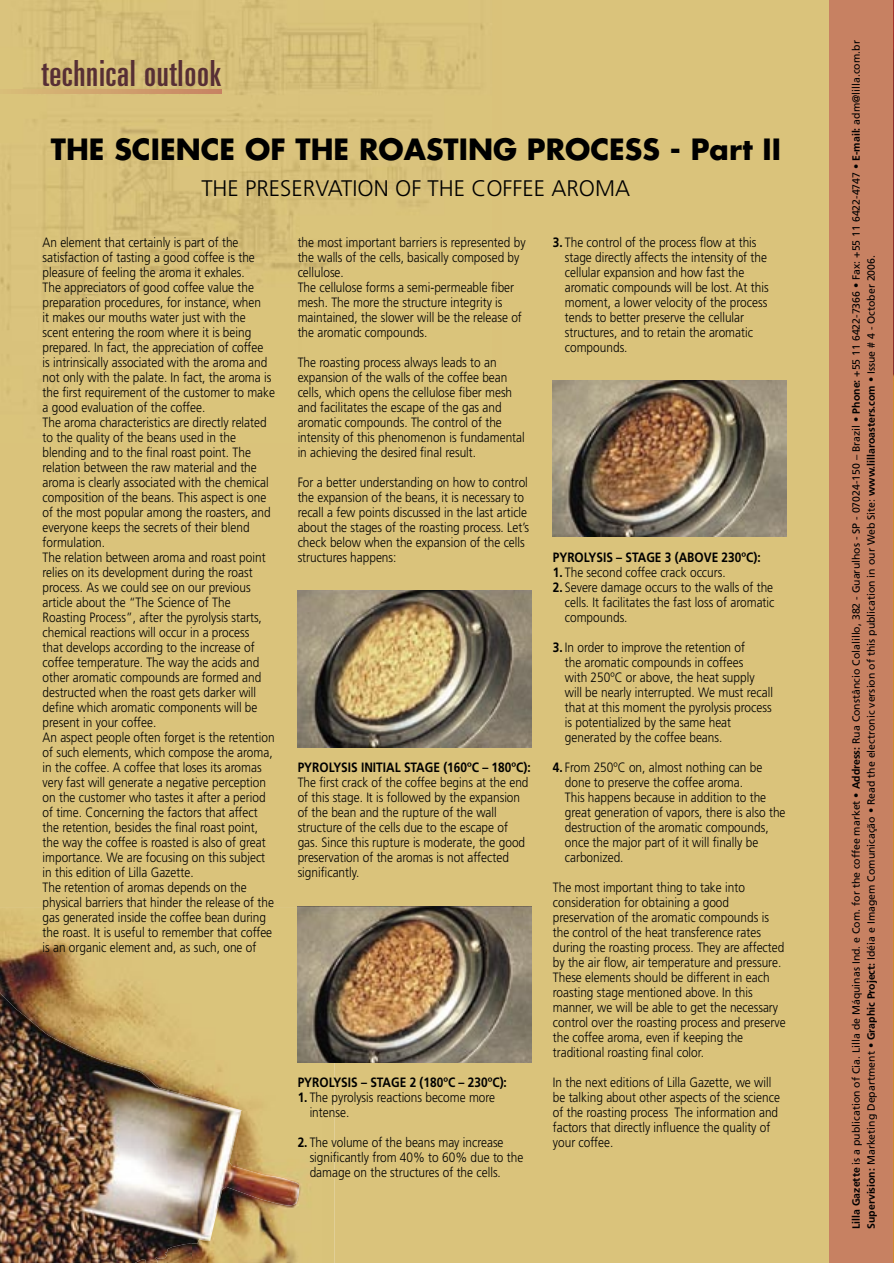
<style>
.page{position:relative;width:894px;height:1263px;background:#fff}
.page>*{position:absolute;margin:0;border:0;box-sizing:border-box;transform-origin:0 0}
.t1{font:ultra-condensed 36px "Univers";letter-spacing:.02em;color:#572f35}
.t2{font:700 28.5px "Futura";color:#000}
.t3{font:300 22.5px "Frutiger";color:#000}
.t4{font:300 13.5px/15px "Frutiger";color:#000;scale:.88 1}
.t5{font:700 13.5px "Frutiger";color:#000;scale:.88 1}
.t6{font:10.5px/15px "Frutiger";color:#000}
.s1{font-weight:700}
</style>
<div class="page">
<div style="left:0;top:0;width:829px;height:1262px;background:#dac37b"></div>
<img style="left:0;top:907px;width:298px;height:153px">
<img style="left:95px;top:1059px;width:239px;height:52px">
<img style="left:191px;top:1110px;width:143px;height:152px">
<img style="left:95px;top:1212px;width:96px;height:50px">
<img style="left:0;top:0;width:502px;height:442px">
<svg style="left:893px;top:509px;width:1px;height:753px"></svg>
<img style="left:893px;top:0;width:1px;height:509px">
<img style="left:298px;top:906px;width:233px;height:156px">
<img style="left:553px;top:380px;width:234px;height:156px">
<svg style="left:0;top:89px;width:221px;height:5px"></svg>
<div style="left:829px;top:0;width:64px;height:1262px;background:#c78162"></div>
<img style="left:298px;top:590px;width:233px;height:157px">
<h1 class="t1" style="left:41px;top:52px;width:181px">technical outlook</h1>
<h2 class="t2" style="left:51px;top:130px;width:731px">THE SCIENCE OF THE ROASTING PROCESS - Part II</h2>
<h3 class="t3" style="left:201px;top:175px;width:430px">THE PRESERVATION OF THE COFFEE AROMA</h3>
<p class="t4" style="left:43px;top:235px;width:266px">An element that certainly is part of the satisfaction of tasting a good coffee is the pleasure of feeling the aroma it exhales.<br>The appreciators of good coffee value the preparation procedures, for instance, when<br>it makes our mouths water just with the scent entering the room where it is being prepared. In fact, the appreciation of coffee<br>is intrinsically associated with the aroma and not only with the palate. In fact, the aroma is the first requirement of the customer to make a good evaluation of the coffee.<br>The aroma characteristics are directly related to the quality of the beans used in the blending and to the final roast point. The relation between the raw material and the aroma is clearly associated with the chemical composition of the beans. This aspect is one of the most popular among the roasters, and everyone keeps the secrets of their blend formulation.<br>The relation between aroma and roast point relies on its development during the roast process. As we could see on our previous article about the “The Science of The Roasting Process”, after the pyrolysis starts, chemical reactions will occur in a process<br>that develops according to the increase of coffee temperature. The way the acids and other aromatic compounds are formed and destructed when the roast gets darker will define which aromatic components will be present in your coffee.<br>An aspect people often forget is the retention of such elements, which compose the aroma, in the coffee. A coffee that loses its aromas very fast will generate a negative perception on the customer who tastes it after a period of time. Concerning the factors that affect the retention, besides the final roast point, the way the coffee is roasted is also of great importance. We are focusing on this subject in this edition of Lilla Gazette.<br>The retention of aromas depends on the physical barriers that hinder the release of the gas generated inside the coffee bean during the roast. It is useful to remember that coffee is an organic element and, as such, one of</p>
<p class="t4" style="left:298px;top:235px;width:261px">the most important barriers is represented by the walls of the cells, basically composed by cellulose.<br>The cellulose forms a semi-permeable fiber mesh. The more the structure integrity is maintained, the slower will be the release of the aromatic compounds.</p>
<p class="t4" style="left:298px;top:355px;width:260px">The roasting process always leads to an expansion of the walls of the coffee bean cells, which opens the cellulose fiber mesh and facilitates the escape of the gas and aromatic compounds. The control of the intensity of this phenomenon is fundamental in achieving the desired final result.</p>
<p class="t4" style="left:298px;top:475px;width:264px">For a better understanding on how to control the expansion of the beans, it is necessary to recall a few points discussed in the last article about the stages of the roasting process. Let’s check below when the expansion of the cells structures happens:</p>
<p class="t5" style="left:298px;top:759px;width:266px">PYROLYSIS INITIAL STAGE (160ºC – 180ºC):</p>
<p class="t4" style="left:298px;top:775px;width:264px">The first crack of the coffee begins at the end of this stage. It is followed by the expansion of the bean and the rupture of the wall structure of the cells due to the escape of gas. Since this rupture is moderate, the good preservation of the aromas is not affected significantly.</p>
<p class="t5" style="left:298px;top:1074px;width:239px">PYROLYSIS – STAGE 2 (180ºC – 230ºC):</p>
<p class="t4" style="left:310px;top:1090px;width:212px;text-indent:-12px"><span class="s1">1.</span> The pyrolysis reactions become more intense.</p>
<p class="t4" style="left:310px;top:1135px;width:244px;text-indent:-12px"><span class="s1">2.</span> The volume of the beans may increase significantly from 40% to 60% due to the damage on the structures of the cells.</p>
<p class="t4" style="left:565px;top:235px;width:233px;text-indent:-12px"><span class="s1">3.</span> The control of the process flow at this stage directly affects the intensity of the cellular expansion and how fast the aromatic compounds will be lost. At this moment, a lower velocity of the process tends to better preserve the cellular structures, and to retain the aromatic compounds.</p>
<p class="t5" style="left:553px;top:549px;width:238px">PYROLYSIS – STAGE 3 (ABOVE 230ºC):</p>
<p class="t4" style="left:553px;top:565px;width:198px"><span class="s1">1.</span> The second coffee crack occurs.</p>
<p class="t4" style="left:565px;top:580px;width:240px;text-align:justify;text-indent:-12px"><span class="s1">2.</span> Severe damage occurs to the walls of the cells. It facilitates the fast loss of aromatic compounds.</p>
<p class="t4" style="left:565px;top:640px;width:238px;text-indent:-12px"><span class="s1">3.</span> In order to improve the retention of<br>the aromatic compounds in coffees<br>with 250ºC or above, the heat supply will be nearly interrupted. We must recall that at this moment the pyrolysis process is potentialized by the same heat generated by the coffee beans.</p>
<p class="t4" style="left:565px;top:760px;width:252px;text-indent:-12px"><span class="s1">4.</span> From 250ºC on, almost nothing can be done to preserve the coffee aroma.<br>This happens because in addition to the great generation of vapors, there is also the destruction of the aromatic compounds, once the major part of it will finally be carbonized.</p>
<p class="t4" style="left:553px;top:880px;width:266px">The most important thing to take into consideration for obtaining a good preservation of the aromatic compounds is the control of the heat transference rates during the roasting process. They are affected by the air flow, air temperature and pressure.<br>These elements should be different in each roasting stage mentioned above. In this manner, we will be able to get the necessary control over the roasting process and preserve the coffee aroma, even if keeping the traditional roasting final color.</p>
<p class="t4" style="left:553px;top:1075px;width:260px">In the next editions of Lilla Gazette, we will be talking about other aspects of the science of the roasting process The information and factors that directly influence the quality of your coffee.</p>
<p class="t6" style="left:848px;top:1228px;width:1189px;rotate:-90deg"><span class="s1">Lilla Gazette</span> is a publication of Cia. Lilla de Máquinas Ind. e Com. for the coffee market • <span class="s1">Address:</span> Rua Constâncio Colalillo, 382 - Guarulhos - SP - 07024-150 – Brazil • <span class="s1">Phone:</span> +55 11 6422-7366 • Fax: +55 11 6422-4747 • <span class="s1">E-mail:</span> adm@lilla.com.br<br><span class="s1">Supervision:</span> Marketing Department • <span class="s1">Graphic Project:</span> Idéia e Imagem Comunicação • Read the electronic version of this publication in our Web Site: <span class="s1">www.lillaroasters.com</span> • Issue # 4 - October 2006.</p>
</div>
